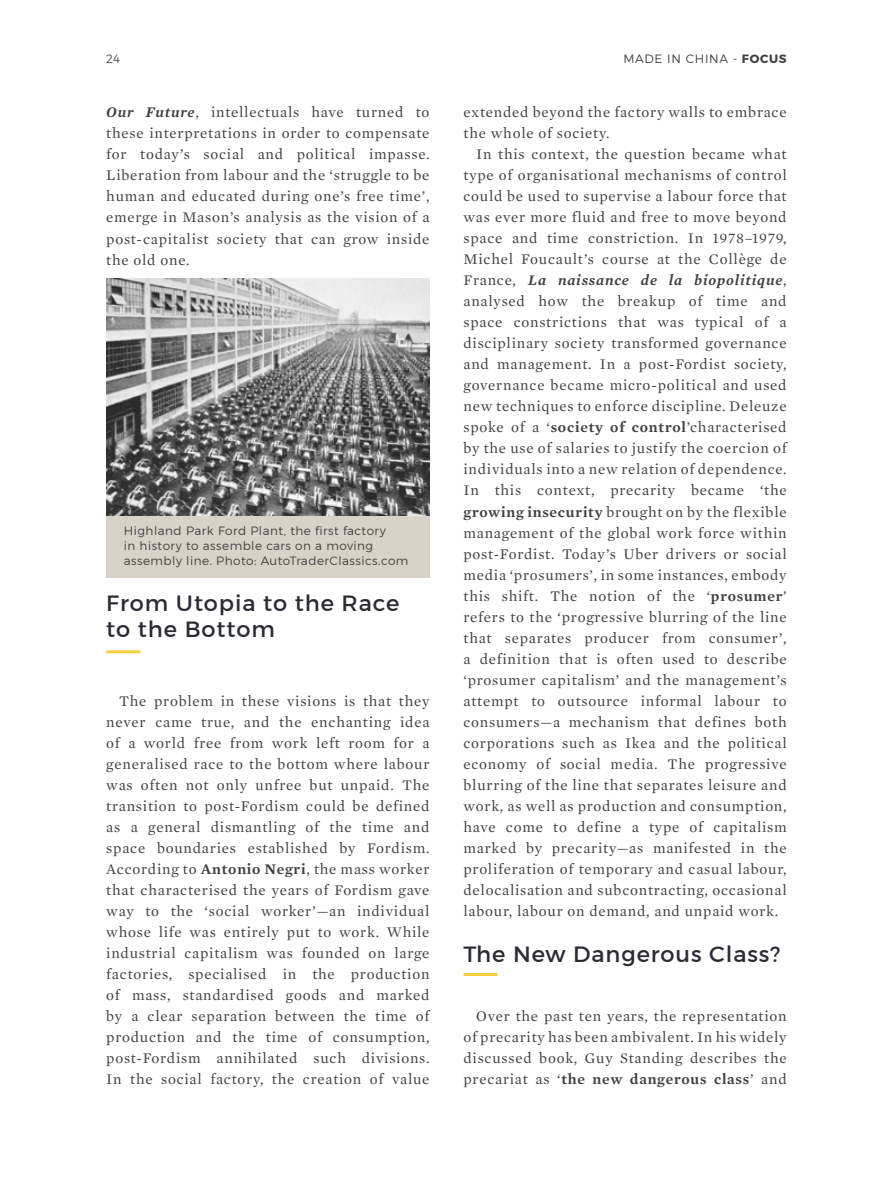
<style>
.page{position:relative;width:893px;height:1191px;background:#fff}
.page>*{position:absolute;margin:0;border:0;box-sizing:border-box;transform-origin:0 0}
.t1{font:22.5px/25.5px "Montserrat";letter-spacing:.04em;color:#2e2a35}
.t2{font:15px/21px "Mercury Text G1 Roman";letter-spacing:.05em;color:#414042;text-align:justify}
.t3{font:600 15px "Mercury Text G1";letter-spacing:.05em;color:#414042}
.t4{font:italic 600 15px "Mercury Text G1";letter-spacing:.05em;color:#414042}
.t5{font:300 12px/15px "Montserrat";letter-spacing:.04em;color:#414042}
.t6{font:300 12px "Montserrat";letter-spacing:.06em;color:#414042}
.t7{font:300 12px "Montserrat";color:#4d4d4f}
.s1{font-weight:700}
.s2{font-family:"Mercury Text G1";font-weight:600;font-style:italic}
.s3{font-family:"Mercury Text G1";font-weight:600}
.s4{font-family:"Mercury Text G1 Roman";font-weight:400;font-style:normal}
.s5{font-family:"Mercury Text G1 Roman";font-weight:400}
</style>
<div class="page">
<hr style="left:463px;top:973px;width:34px;height:3px;background:#f7ce3e">
<hr style="left:106px;top:650px;width:34px;height:3px;background:#f7ce3e">
<img style="left:106px;top:278px;width:323px;height:238px">
<div style="left:106px;top:516px;width:324px;height:61px;background:#d9d2c9"></div>
<p class="t7" style="left:106px;top:51px;width:15px">24</p>
<p class="t6" style="left:623px;top:51px;width:165px">MADE IN CHINA - <span class="s1">FOCUS</span></p>
<p class="t2" style="left:106px;top:102px;width:325px"><span class="s2">Our Future</span>, intellectuals have turned to these interpretations in order to compensate for today’s social and political impasse.<br>Liberation from labour and the ‘struggle to be human and educated during one’s free time’, emerge in Mason’s analysis as the vision of a post-capitalist society that can grow inside the old one.</p>
<p class="t5" style="left:124px;top:523px;width:286px">Highland Park Ford Plant, the first factory<br>in history to assemble cars on a moving assembly line. Photo: AutoTraderClassics.com</p>
<h1 class="t1" style="left:106px;top:590px;width:294px">From Utopia to the Race to the Bottom</h1>
<p class="t2" style="left:106px;top:690px;width:325px;text-indent:13px">The problem in these visions is that they never came true, and the enchanting idea of a world free from work left room for a generalised race to the bottom where labour was often not only unfree but unpaid. The transition to post-Fordism could be defined as a general dismantling of the time and space boundaries established by Fordism.<br>According to <span class="s3">Antonio Negri</span>, the mass worker that characterised the years of Fordism gave way to the ‘social worker’—an individual whose life was entirely put to work. While industrial capitalism was founded on large factories, specialised in the production of mass, standardised goods and marked by a clear separation between the time of production and the time of consumption, post-Fordism annihilated such divisions.<br>In the social factory, the creation of value</p>
<p class="t2" style="left:463px;top:102px;width:325px">extended beyond the factory walls to embrace the whole of society.</p>
<p class="t2" style="left:463px;top:144px;width:325px;text-indent:13px">In this context, the question became what type of organisational mechanisms of control could be used to supervise a labour force that was ever more fluid and free to move beyond space and time constriction. In 1978–1979, Michel Foucault’s course at the Collège de</p>
<p class="t4" style="left:463px;top:271px;width:325px"><span class="s4">France,</span> La naissance de la biopolitique<span class="s4">,</span></p>
<p class="t2" style="left:463px;top:291px;width:325px">analysed how the breakup of time and space constrictions that was typical of a disciplinary society transformed governance and management. In a post-Fordist society, governance became micro-political and used new techniques to enforce discipline. Deleuze spoke of a ‘<span class="s3">society of control</span>’characterised by the use of salaries to justify the coercion of individuals into a new relation of dependence.<br>In this context, precarity became ‘the <span class="s3">growing insecurity</span> brought on by the flexible management of the global work force within post-Fordist. Today’s Uber drivers or social media ‘prosumers’, in some instances, embody this shift. The notion of the ‘<span class="s3">prosumer</span>’ refers to the ‘progressive blurring of the line that separates producer from consumer’, a definition that is often used to describe ‘prosumer capitalism’ and the management’s attempt to outsource informal labour to consumers—a mechanism that defines both corporations such as Ikea and the political economy of social media. The progressive blurring of the line that separates leisure and work, as well as production and consumption, have come to define a type of capitalism marked by precarity—as manifested in the proliferation of temporary and casual labour, delocalisation and subcontracting, occasional labour, labour on demand, and unpaid work.</p>
<h1 class="t1" style="left:463px;top:941px;width:318px">The New Dangerous Class?</h1>
<p class="t2" style="left:463px;top:1005px;width:325px;text-indent:13px">Over the past ten years, the representation of precarity has been ambivalent. In his widely discussed book, Guy Standing describes the</p>
<p class="t3" style="left:463px;top:1069px;width:325px"><span class="s5">precariat as ‘</span>the new dangerous class<span class="s5">’ and</span></p>
</div>
